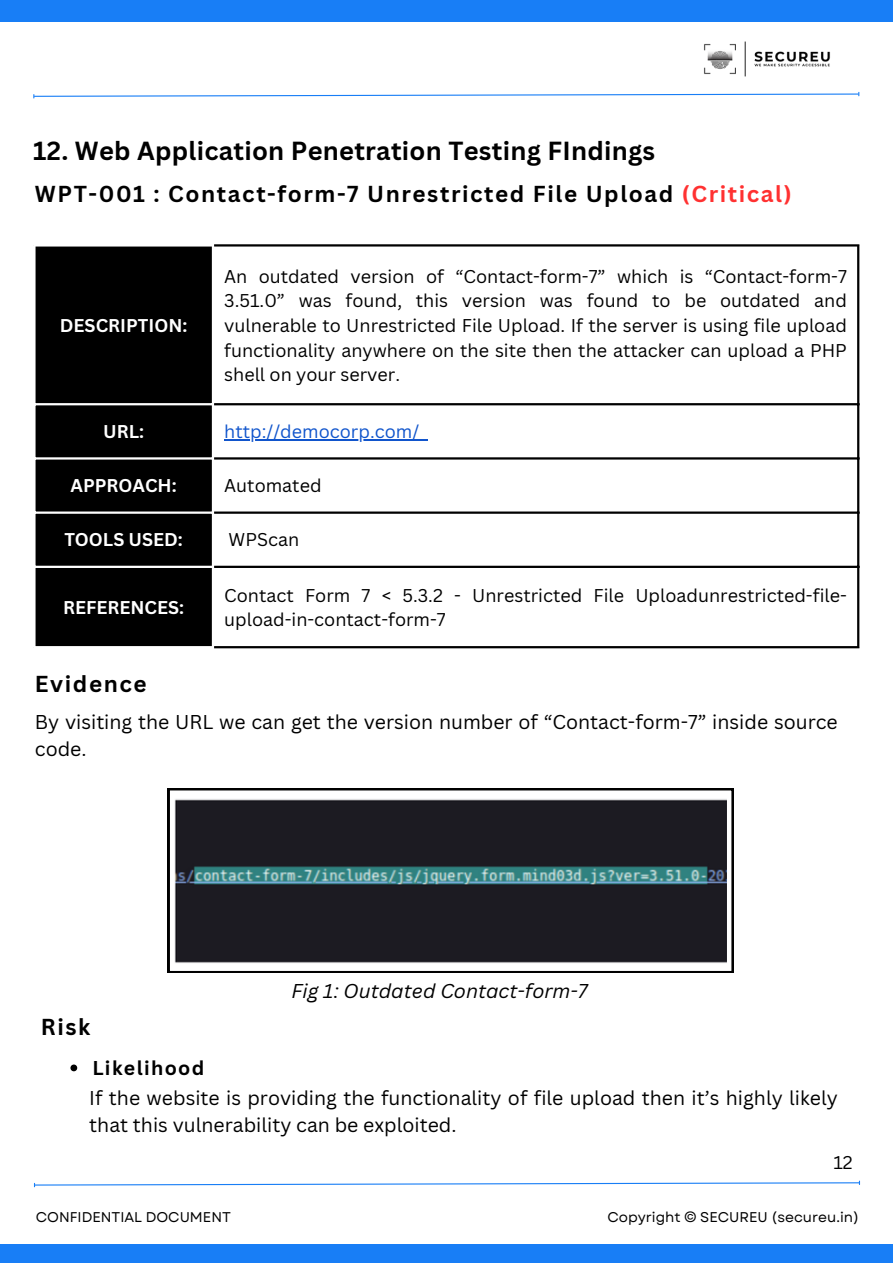
<style>
.page{position:relative;width:893px;height:1264px;background:#fff}
.page>*{position:absolute;margin:0;border:0;box-sizing:border-box;transform-origin:0 0}
.t1{font:700 25.5px "Canva Sans";letter-spacing:.01em;color:#000}
.t2{font:700 22.5px "Canva Sans";letter-spacing:.07em;color:#000}
.t3{font:19.5px/27px "Canva Sans";color:#000}
.t4{font:italic 19.5px "Canva Sans";color:#000}
.t5{font:700 19.5px "Canva Sans";letter-spacing:.07em;color:#000}
.t6{font:18px/24.8px "Canva Sans";color:#000;text-align:justify}
.t7{font:700 18px "Canva Sans";color:#fff}
.t8{font:18px "Canva Sans";color:#15c}
.t9{font:14.1px "Garet";color:#000}
.s1{color:#ff3131}
</style>
<div class="page">
<div style="left:0;top:0;width:892px;height:22px;background:#187ef6"></div>
<div style="left:0;top:1243px;width:892px;height:19px;background:#187ef6"></div>
<img style="left:704px;top:41px;width:126px;height:36px">
<svg style="left:33px;top:92px;width:826px;height:6px"></svg>
<svg style="left:34px;top:1181px;width:826px;height:5px"></svg>
<div style="left:36px;top:246px;width:176px;height:400px;background:#000"></div>
<hr style="left:224px;top:439px;width:204px;height:1px;background:#15c">
<hr style="left:33px;top:403px;width:181px;height:2px;background:#fff">
<hr style="left:33px;top:457px;width:181px;height:2px;background:#fff">
<hr style="left:33px;top:511px;width:181px;height:3px;background:#fff">
<hr style="left:33px;top:565px;width:181px;height:3px;background:#fff">
<hr style="left:857px;top:246px;width:2px;height:400px;background:#000">
<hr style="left:214px;top:244px;width:645px;height:2px;background:#000">
<hr style="left:214px;top:403px;width:645px;height:2px;background:#000">
<hr style="left:214px;top:457px;width:645px;height:2px;background:#000">
<hr style="left:214px;top:511px;width:645px;height:3px;background:#000">
<hr style="left:214px;top:565px;width:645px;height:3px;background:#000">
<hr style="left:214px;top:646px;width:645px;height:2px;background:#000">
<svg style="left:70px;top:1064px;width:7px;height:7px"></svg>
<svg style="left:168px;top:788px;width:565px;height:184px;background:#393e44"></svg>
<p class="t1" style="left:33px;top:133px;width:623px">12. Web Application Penetration Testing FIndings</p>
<p class="t2" style="left:35px;top:178px;width:758px">WPT-001 : Contact-form-7 Unrestricted File Upload <span class="s1">(Critical)</span></p>
<p class="t7" style="left:60px;top:313px;width:129px">DESCRIPTION:</p>
<p class="t6" style="left:224px;top:263px;width:624px">An outdated version of “Contact-form-7” which is “Contact-form-7<br>3.51.0” was found, this version was found to be outdated and vulnerable to Unrestricted File Upload. If the server is using file upload functionality anywhere on the site then the attacker can upload a PHP shell on your server.</p>
<p class="t7" style="left:103px;top:419px;width:42px">URL:</p>
<p class="t8" style="left:224px;top:419px;width:196px">http://democorp.com/</p>
<p class="t7" style="left:71px;top:473px;width:108px">APPROACH:</p>
<p class="t6" style="left:224px;top:473px;width:99px">Automated</p>
<p class="t7" style="left:64px;top:527px;width:120px">TOOLS USED:</p>
<p class="t6" style="left:229px;top:527px;width:72px">WPScan</p>
<p class="t7" style="left:63px;top:595px;width:123px">REFERENCES:</p>
<p class="t6" style="left:224px;top:582px;width:624px">Contact Form 7 &lt; 5.3.2 - Unrestricted File Uploadunrestricted-file&shy;upload-in-contact-form-7</p>
<p class="t2" style="left:35px;top:667px;width:113px">Evidence</p>
<p class="t3" style="left:35px;top:708px;width:804px">By visiting the URL we can get the version number of “Contact-form-7” inside source code.</p>
<p class="t2" style="left:41px;top:1011px;width:51px">Risk</p>
<p class="t4" style="left:291px;top:977px;width:297px">Fig 1: Outdated Contact-form-7</p>
<p class="t5" style="left:92px;top:1053px;width:114px">Likelihood</p>
<p class="t3" style="left:89px;top:1083px;width:750px">If the website is providing the functionality of file upload then it’s highly likely that this vulnerability can be exploited.</p>
<p class="t6" style="left:833px;top:1149px;width:21px">12</p>
<p class="t9" style="left:36px;top:1207px;width:197px">CONFIDENTIAL DOCUMENT</p>
<p class="t9" style="left:607px;top:1207px;width:253px">Copyright © SECUREU (secureu.in)</p>
</div>
